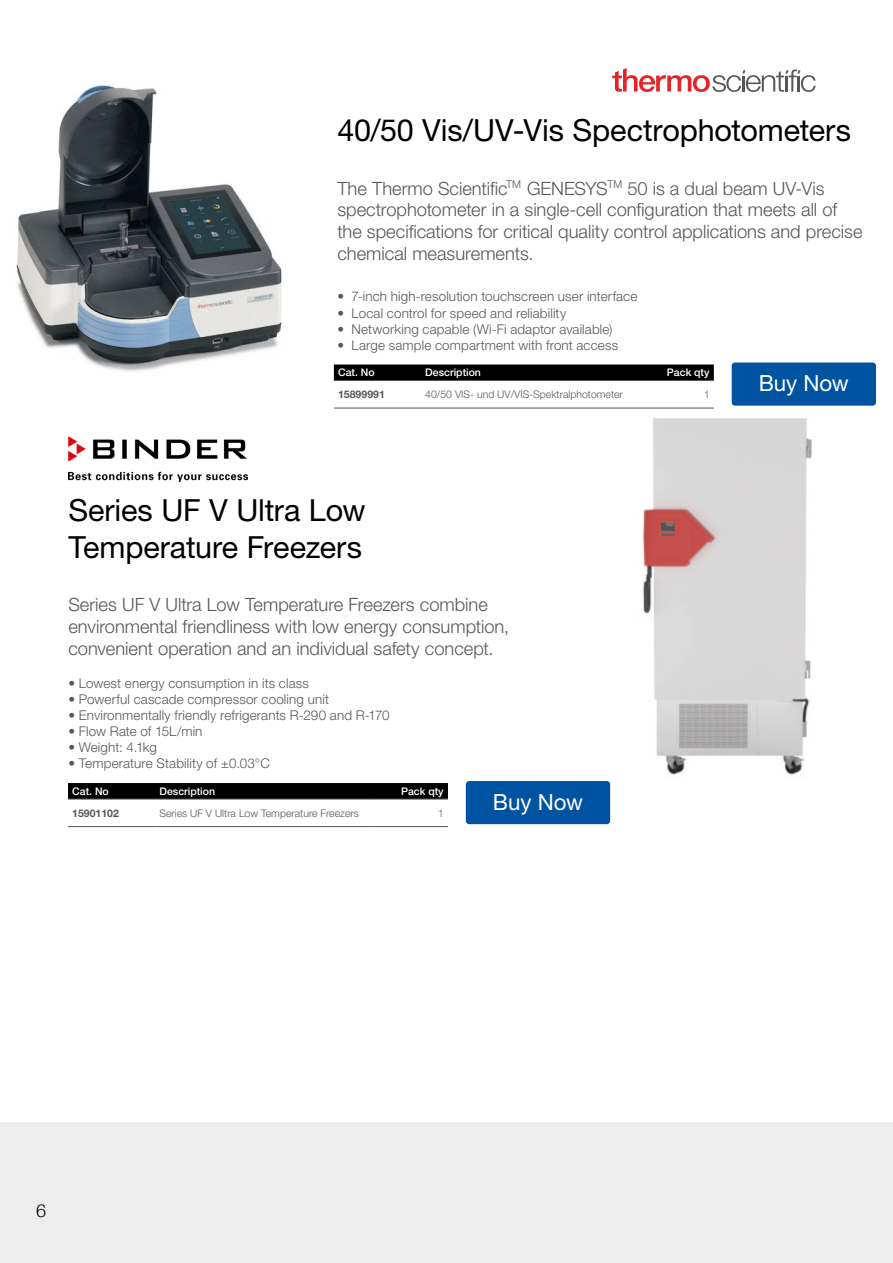
<style>
.page{position:relative;width:893px;height:1263px;background:#fff}
.page>*{position:absolute;margin:0;border:0;box-sizing:border-box;transform-origin:0 0}
.Headline{font:30.45px/36.6px "Helvetica Neue LT Std";letter-spacing:-.005em;color:#000}
.Headline-2{font:22.2px "Helvetica Neue LT Std";letter-spacing:-.005em;color:#fff}
.Headline-3{font:300 18.3px/21.9px "Helvetica Neue LT Std";color:#575756}
.t1{font:300 18px "Helvetica Neue";color:#000}
.Headline-4{font:300 13.5px "Helvetica Neue LT Std";letter-spacing:.01em;color:#575756}
.TAB_ref{font:300 10.5px "Helvetica Neue LT Std";color:#575756}
.TAB_entete{font:500 10.5px "Helvetica Neue LT Std";color:#fff}
.TAB_ref-2{font:700 10.5px "Helvetica Neue LT Std";color:#575756}
.TAB_texte{font:300 10.5px "Helvetica Neue LT Std";color:#575756;scale:.95 1}
.s1{font-weight:100}
</style>
<div class="page">
<img style="left:525px;top:388px;width:351px;height:407px">
<img style="left:16px;top:85px;width:318px;height:294px">
<svg style="left:612px;top:68px;width:204px;height:24px"></svg>
<div style="left:0;top:1123px;width:893px;height:140px;background:#ededed"></div>
<img style="left:68px;top:437px;width:179px;height:44px">
<div style="left:334px;top:364px;width:380px;height:16px;background:#000"></div>
<hr style="left:334px;top:380px;width:87px;height:1px;background:#575756">
<hr style="left:639px;top:380px;width:75px;height:1px;background:#575756">
<hr style="left:421px;top:380px;width:218px;height:1px;background:#575756">
<hr style="left:334px;top:408px;width:87px;height:1px;background:#575756">
<hr style="left:639px;top:408px;width:75px;height:1px;background:#575756">
<hr style="left:421px;top:408px;width:218px;height:1px;background:#575756">
<div style="left:732px;top:362px;width:144px;height:44px;background:#0053a1;border-radius:3px"></div>
<svg style="left:68px;top:783px;width:380px;height:16px;background:#030303"></svg>
<hr style="left:68px;top:799px;width:87px;height:1px;background:#575756">
<hr style="left:373px;top:799px;width:75px;height:1px;background:#575756">
<hr style="left:155px;top:799px;width:218px;height:1px;background:#575756">
<hr style="left:68px;top:826px;width:87px;height:1px;background:#575756">
<hr style="left:373px;top:826px;width:75px;height:1px;background:#575756">
<hr style="left:155px;top:826px;width:218px;height:1px;background:#575756">
<div style="left:466px;top:781px;width:144px;height:43px;background:#0053a1;border-radius:3px"></div>
<p class="Headline" style="left:337px;top:112px;width:515px">40/50 Vis/UV-Vis Spectrophotometers</p>
<p class="Headline-3" style="left:337px;top:177px;width:527px">The Thermo Scientific<sup>TM</sup> GENESYS<sup>TM</sup> 50 is a dual beam UV-Vis spectrophotometer in a single-cell configuration that meets all of the specifications for critical quality control applications and precise chemical measurements.</p>
<p class="Headline-4" style="left:337px;top:288px;width:302px"><span class="s1">•</span> 7-inch high-resolution touchscreen user interface</p>
<p class="Headline-4" style="left:337px;top:304px;width:230px"><span class="s1">•</span> Local control for speed and reliability</p>
<p class="Headline-4" style="left:337px;top:321px;width:277px"><span class="s1">•</span> Networking capable (Wi-Fi adaptor available)</p>
<p class="Headline-4" style="left:337px;top:337px;width:282px"><span class="s1">•</span> Large sample compartment with front access</p>
<p class="TAB_entete" style="left:338px;top:366px;width:38px">Cat. No</p>
<p class="TAB_entete" style="left:425px;top:366px;width:57px">Description</p>
<p class="TAB_entete" style="left:667px;top:366px;width:44px">Pack qty</p>
<p class="TAB_ref-2" style="left:338px;top:388px;width:48px">15899991</p>
<p class="TAB_ref" style="left:425px;top:388px;width:199px">40/50 VIS- und UV/VIS-Spektralphotometer</p>
<p class="TAB_texte" style="left:704px;top:388px;width:7px">1</p>
<p class="Headline" style="left:68px;top:492px;width:299px">Series UF V Ultra Low<br>Temperature Freezers</p>
<p class="Headline-3" style="left:68px;top:593px;width:442px">Series UF V Ultra Low Temperature Freezers combine environmental friendliness with low energy consumption, convenient operation and an individual safety concept.</p>
<p class="Headline-4" style="left:68px;top:674px;width:242px"><span class="s1">•</span> Lowest energy consumption in its class</p>
<p class="Headline-4" style="left:68px;top:690px;width:262px"><span class="s1">•</span> Powerful cascade compressor cooling unit</p>
<p class="Headline-4" style="left:68px;top:707px;width:323px"><span class="s1">•</span> Environmentally friendly refrigerants R-290 and R-170</p>
<p class="Headline-4" style="left:68px;top:723px;width:136px"><span class="s1">•</span> Flow Rate of 15L/min</p>
<p class="Headline-4" style="left:68px;top:739px;width:90px"><span class="s1">•</span> Weight: 4.1kg</p>
<p class="Headline-4" style="left:68px;top:755px;width:203px"><span class="s1">•</span> Temperature Stability of ±0.03°C</p>
<p class="TAB_entete" style="left:72px;top:785px;width:38px">Cat. No</p>
<p class="TAB_entete" style="left:159px;top:785px;width:57px">Description</p>
<p class="TAB_entete" style="left:401px;top:785px;width:44px">Pack qty</p>
<p class="TAB_ref-2" style="left:72px;top:806px;width:48px">15901102</p>
<p class="TAB_ref" style="left:159px;top:806px;width:201px">Series UF V Ultra Low Temperature Freezers</p>
<p class="TAB_texte" style="left:438px;top:806px;width:7px">1</p>
<p class="Headline-2" style="left:493px;top:788px;width:92px">Buy Now</p>
<p class="Headline-2" style="left:759px;top:370px;width:92px">Buy Now</p>
<p class="t1" style="left:36px;top:1196px;width:12px">6</p>
</div>
